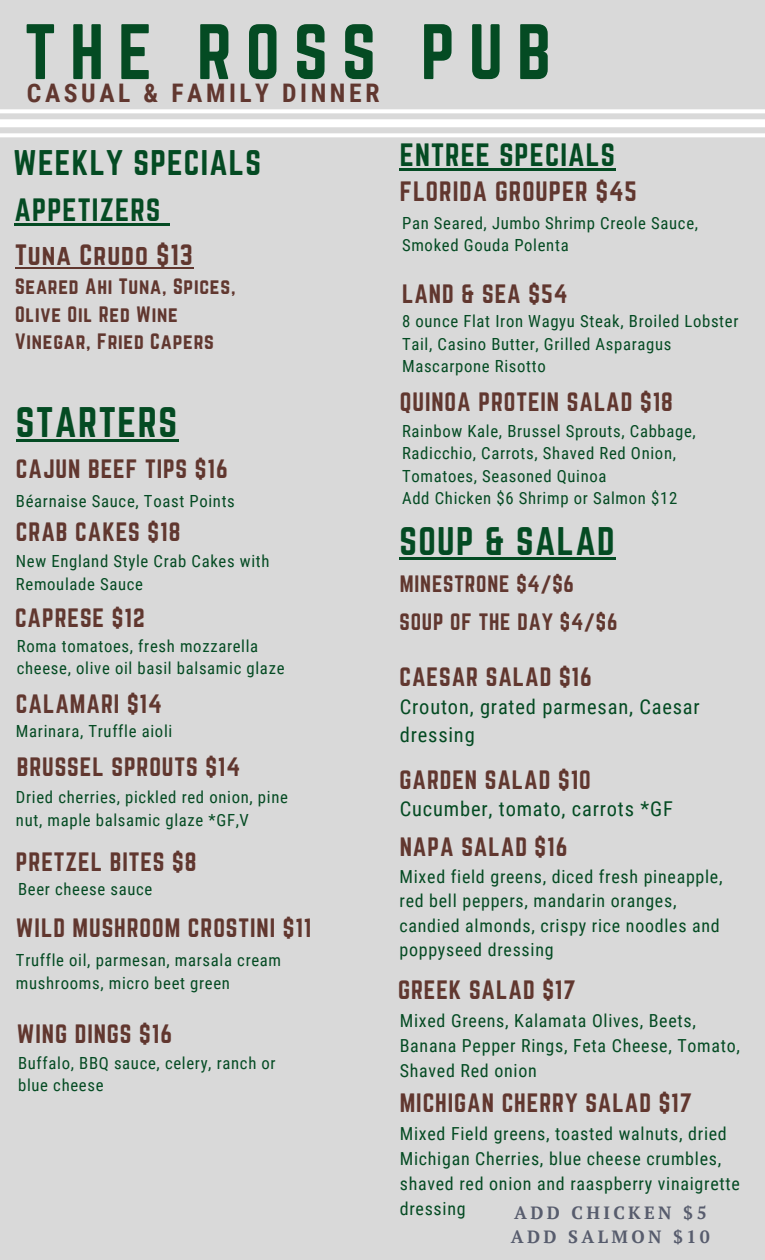
<style>
.page{position:relative;width:765px;height:1260px;background:#d9d9d9}
.page>*{position:absolute;margin:0;border:0;box-sizing:border-box;transform-origin:0 0}
.t1{font:68.62px "Norwester";letter-spacing:.2em;color:#044b23}
.t2{font:37.38px "Norwester";letter-spacing:.04em;color:#044b23}
.t3{font:34.88px "Norwester";letter-spacing:.04em;color:#044b23}
.t4{font:31.12px "Norwester";letter-spacing:.04em;color:#044b23}
.t5{font:28.25px "Norwester";letter-spacing:.04em;color:#044b23}
.t6{font:25.75px "Norwester";letter-spacing:.04em;color:#61372f}
.t7{font:700 25.62px "Roboto Condensed";letter-spacing:.14em;color:#61372f}
.t8{font:24.5px "Norwester";letter-spacing:.04em;color:#61372f}
.t9{font:23.25px "Norwester";letter-spacing:.04em;color:#61372f}
.t10{font:20.75px "Norwester";letter-spacing:.04em;color:#61372f}
.t11{font:20.5px/28.1px "Roboto Condensed";letter-spacing:.04em;color:#044b23}
.t12{font:19.5px/27.2px "Norwester";letter-spacing:.04em;color:#61372f}
.t13{font:18px/25.1px "Roboto Condensed";letter-spacing:.04em;color:#044b23}
.t14{font:700 17.75px "PT Serif";letter-spacing:.19em;color:#575c6d}
.t15{font:16.75px/22.5px "Roboto Condensed";letter-spacing:.04em;color:#044b23}
</style>
<div class="page">
<svg style="left:0;top:109px;width:765px;height:28px"></svg>
<hr style="left:16px;top:439px;width:163px;height:3px;background:#044b23">
<hr style="left:399px;top:557px;width:217px;height:3px;background:#044b23">
<hr style="left:400px;top:168px;width:216px;height:2px;background:#044b23">
<hr style="left:14px;top:223px;width:147px;height:3px;background:#044b23">
<svg style="left:161px;top:223px;width:8px;height:3px"></svg>
<hr style="left:15px;top:267px;width:179px;height:2px;background:#61372f">
<h1 class="t1" style="left:25px;top:10px;width:528px">THE ROSS PUB</h1>
<h4 class="t7" style="left:27px;top:79px;width:354px">CASUAL &amp; FAMILY DINNER</h4>
<p class="t4" style="left:13px;top:144px;width:249px">WEEKLY SPECIALS</p>
<h5 class="t5" style="left:400px;top:138px;width:217px">ENTREE SPECIALS</h5>
<p class="t5" style="left:14px;top:193px;width:147px">APPETIZERS</p>
<h3 class="t6" style="left:15px;top:240px;width:179px">Tuna Crudo $13</h3>
<p class="t12" style="left:15px;top:273px;width:222px">Seared Ahi Tuna, Spices,<br>Olive Oil Red Wine<br>Vinegar, Fried Capers</p>
<h5 class="t9" style="left:402px;top:280px;width:167px">LAND &amp; SEA $54</h5>
<p class="t8" style="left:400px;top:176px;width:239px">FLORIDA GROUPER $45</p>
<h5 class="t15" style="left:402px;top:212px;width:298px">Pan Seared, Jumbo Shrimp Creole Sauce,<br>Smoked Gouda Polenta</h5>
<p class="t15" style="left:402px;top:310px;width:338px">8 ounce Flat Iron Wagyu Steak, Broiled Lobster<br>Tail, Casino Butter, Grilled Asparagus<br>Mascarpone Risotto</p>
<h3 class="t2" style="left:16px;top:400px;width:163px">STARTERS</h3>
<p class="t9" style="left:16px;top:455px;width:213px">CAJUN BEEF TIPS $16</p>
<p class="t15" style="left:16px;top:490px;width:220px">Béarnaise Sauce, Toast Points</p>
<h5 class="t9" style="left:16px;top:518px;width:166px">CRAB CAKES $18</h5>
<h5 class="t15" style="left:16px;top:550px;width:255px">New England Style Crab Cakes with<br>Remoulade Sauce</h5>
<h6 class="t9" style="left:15px;top:604px;width:131px">CAPRESE $12</h6>
<h5 class="t15" style="left:17px;top:635px;width:269px">Roma tomatoes, fresh mozzarella cheese, olive oil basil balsamic glaze</h5>
<h3 class="t9" style="left:16px;top:689px;width:147px">CALAMARI $14</h3>
<h5 class="t15" style="left:16px;top:720px;width:158px">Marinara, Truffle aioli</h5>
<h2 class="t9" style="left:17px;top:752px;width:225px">BRUSSEL SPROUTS $14</h2>
<h5 class="t15" style="left:16px;top:787px;width:273px">Dried cherries, pickled red onion, pine nut, maple balsamic glaze *GF,V</h5>
<h6 class="t9" style="left:16px;top:847px;width:182px">PRETZEL BITES $8</h6>
<p class="t15" style="left:18px;top:878px;width:136px">Beer cheese sauce</p>
<p class="t9" style="left:16px;top:914px;width:297px">WILD MUSHROOM CROSTINI $11</p>
<h5 class="t15" style="left:16px;top:949px;width:267px">Truffle oil, parmesan, marsala cream mushrooms, micro beet green</h5>
<p class="t9" style="left:17px;top:1020px;width:157px">WING DINGS $16</p>
<h5 class="t15" style="left:18px;top:1052px;width:259px">Buffalo, BBQ sauce, celery, ranch or blue cheese</h5>
<p class="t9" style="left:400px;top:388px;width:275px">QUINOA PROTEIN SALAD $18</p>
<p class="t15" style="left:402px;top:420px;width:295px">Rainbow Kale, Brussel Sprouts, Cabbage,<br>Radicchio, Carrots, Shaved Red Onion,<br>Tomatoes, Seasoned Quinoa</p>
<p class="t15" style="left:402px;top:487px;width:277px">Add Chicken $6 Shrimp or Salmon $12</p>
<h3 class="t3" style="left:399px;top:520px;width:217px">SOUP &amp; SALAD</h3>
<p class="t10" style="left:400px;top:571px;width:176px">MINESTRONE $4/$6</p>
<h5 class="t10" style="left:399px;top:610px;width:220px">SOUP OF THE DAY $4/$6</h5>
<h5 class="t9" style="left:399px;top:663px;width:194px">CAESAR SALAD $16</h5>
<p class="t11" style="left:400px;top:693px;width:302px">Crouton, grated parmesan, Caesar dressing</p>
<p class="t9" style="left:399px;top:765px;width:193px">GARDEN SALAD $10</p>
<h5 class="t11" style="left:400px;top:795px;width:275px">Cucumber, tomato, carrots *GF</h5>
<h5 class="t9" style="left:400px;top:833px;width:169px">NAPA SALAD $16</h5>
<p class="t13" style="left:399px;top:865px;width:325px;line-height:24.4px">Mixed field greens, diced fresh pineapple, red bell peppers, mandarin oranges, candied almonds, crispy rice noodles and poppyseed dressing</p>
<p class="t9" style="left:398px;top:976px;width:179px">GREEK SALAD $17</p>
<h2 class="t13" style="left:400px;top:1009px;width:342px">Mixed Greens, Kalamata Olives, Beets,<br>Banana Pepper Rings, Feta Cheese, Tomato,<br>Shaved Red onion</h2>
<p class="t9" style="left:400px;top:1089px;width:294px">MICHIGAN CHERRY SALAD $17</p>
<h5 class="t13" style="left:400px;top:1121px;width:342px">Mixed Field greens, toasted walnuts, dried Michigan Cherries, blue cheese crumbles, shaved red onion and raaspberry vinaigrette dressing</h5>
<p class="t14" style="left:514px;top:1201px;width:194px">ADD CHICKEN $5</p>
<h5 class="t14" style="left:511px;top:1225px;width:201px">ADD SALMON $10</h5>
</div>
